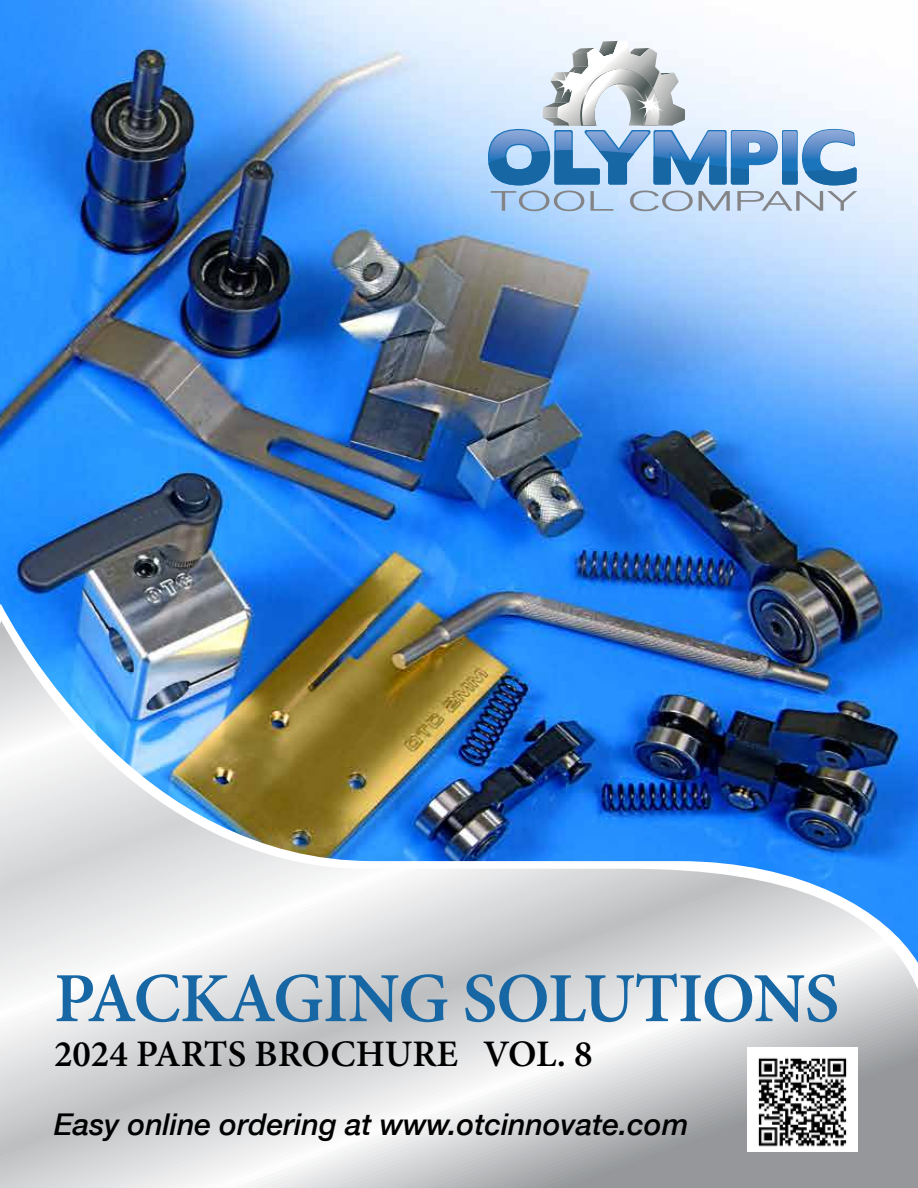
<style>
.page{position:relative;width:918px;height:1188px;background:#fff}
.page>*{position:absolute;margin:0;border:0;box-sizing:border-box;transform-origin:0 0}
.t1{font:600 70.5px "Minion Pro";letter-spacing:-.025em;color:#1867a5}
.t2{font:600 37.5px "Minion Pro";color:#000}
.t3{font:italic 500 30px "Helvetica Neue";color:#000}
</style>
<div class="page">
<img style="left:0;top:0;width:918px;height:620px">
<img style="left:2px;top:620px;width:916px;height:568px">
<svg style="left:0;top:621px;width:2px;height:567px"></svg>
<svg style="left:488px;top:41px;width:369px;height:144px"></svg>
<svg style="left:491px;top:191px;width:93px;height:20px;background:#a6c2e1"></svg>
<svg style="left:591px;top:191px;width:22px;height:20px"></svg>
<svg style="left:630px;top:191px;width:63px;height:20px"></svg>
<svg style="left:699px;top:191px;width:31px;height:20px"></svg>
<svg style="left:737px;top:191px;width:120px;height:20px;background:#c4d0df"></svg>
<img style="left:747px;top:1047px;width:110px;height:104px">
<h1 class="t1" style="left:54px;top:950px;width:787px">PACKAGING SOLUTIONS</h1>
<p class="t2" style="left:54px;top:1028px;width:540px">2024 PARTS BROCHURE VOL. 8</p>
<p class="t3" style="left:54px;top:1099px;width:636px">Easy online ordering at www.otcinnovate.com</p>
</div>
